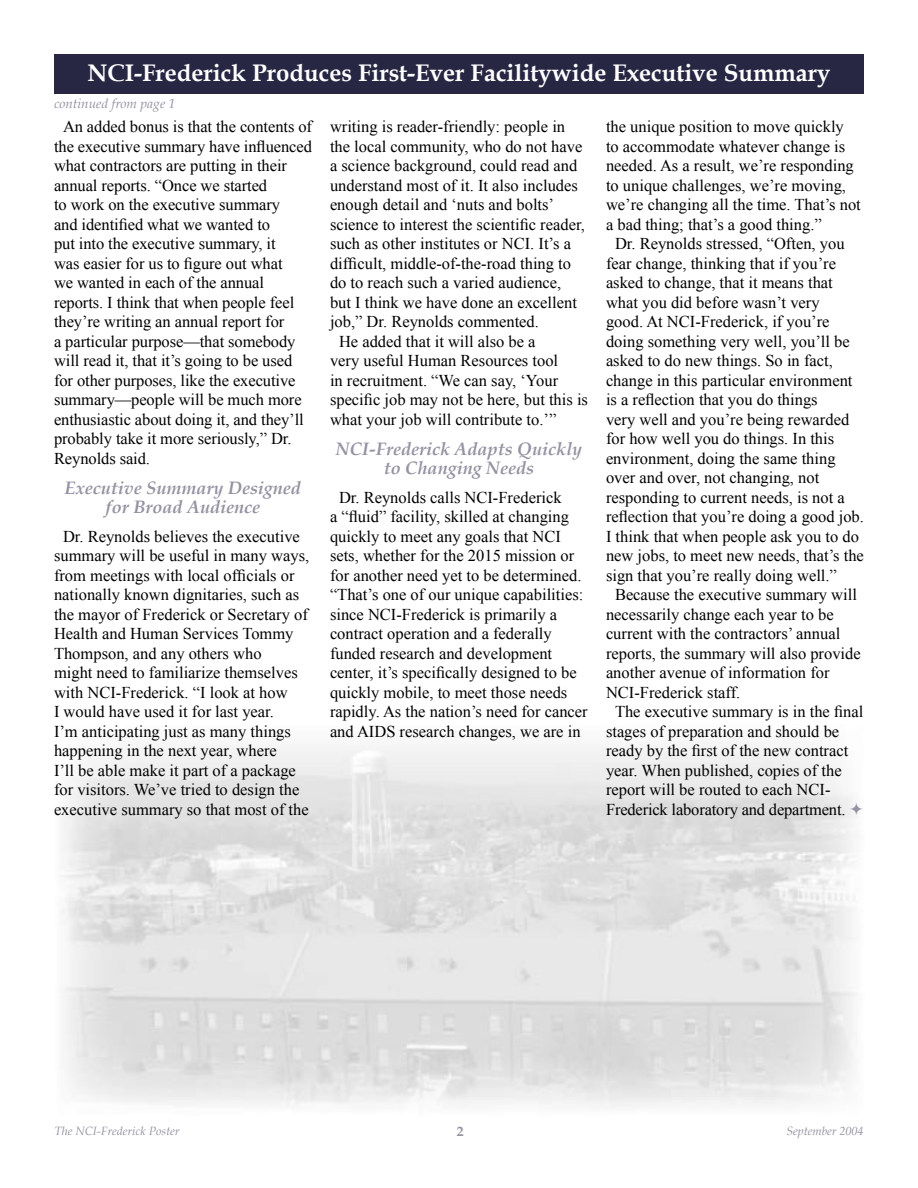
<style>
.page{position:relative;width:918px;height:1188px;background:#fff}
.page>*{position:absolute;margin:0;border:0;box-sizing:border-box;transform-origin:0 0}
.t1{font:700 24px "Book Antiqua";color:#fff}
.t2{font:italic 700 18px/19.5px "Book Antiqua";color:#9393a2;text-align:center}
.t3{font:16.5px/19.5px "Times New Roman";color:#000}
.t4{font:italic 13.5px "Book Antiqua";color:#9393a2}
.t5{font:700 13.5px "Book Antiqua";color:#9393a2}
.t6{font:italic 12px "Book Antiqua";color:#9393a2}
</style>
<div class="page">
<div style="left:54px;top:54px;width:810px;height:40px;background:#272744"></div>
<svg style="left:851px;top:802px;width:11px;height:12px"></svg>
<h1 class="t1" style="left:87px;top:57px;width:745px">NCI-Frederick Produces First-Ever Facilitywide Executive Summary</h1>
<p class="t3" style="left:54px;top:116px;width:260px;text-indent:9px">An added bonus is that the contents of the executive summary have influenced what contractors are putting in their annual reports. “Once we started<br>to work on the executive summary<br>and identified what we wanted to<br>put into the executive summary, it<br>was easier for us to figure out what<br>we wanted in each of the annual reports. I think that when people feel they’re writing an annual report for<br>a particular purpose—that somebody will read it, that it’s going to be used for other purposes, like the executive summary—people will be much more enthusiastic about doing it, and they’ll probably take it more seriously,” Dr.<br>Reynolds said.</p>
<p class="t2" style="left:65px;top:478px;width:237px">Executive Summary Designed for Broad Audience</p>
<p class="t3" style="left:54px;top:526px;width:257px;text-indent:9px">Dr. Reynolds believes the executive summary will be useful in many ways, from meetings with local officials or nationally known dignitaries, such as the mayor of Frederick or Secretary of Health and Human Services Tommy Thompson, and any others who<br>might need to familiarize themselves with NCI-Frederick. “I look at how<br>I would have used it for last year.<br>I’m anticipating just as many things happening in the next year, where<br>I’ll be able make it part of a package for visitors. We’ve tried to design the executive summary so that most of the</p>
<p class="t4" style="left:54px;top:94px;width:123px">continued from page 1</p>
<p class="t3" style="left:330px;top:116px;width:237px">writing is reader-friendly: people in</p>
<p class="t3" style="left:330px;top:136px;width:254px">the local community, who do not have</p>
<p class="t3" style="left:330px;top:155px;width:249px">a science background, could read and</p>
<p class="t3" style="left:330px;top:175px;width:249px">understand most of it. It also includes</p>
<p class="t3" style="left:330px;top:194px;width:226px">enough detail and ‘nuts and bolts’</p>
<p class="t3" style="left:330px;top:214px;width:256px">science to interest the scientific reader,</p>
<p class="t3" style="left:330px;top:233px;width:243px">such as other institutes or NCI. It’s a</p>
<p class="t3" style="left:330px;top:253px;width:243px">difficult, middle-of-the-road thing to</p>
<p class="t3" style="left:330px;top:272px;width:233px">do to reach such a varied audience,</p>
<p class="t3" style="left:330px;top:292px;width:248px">but I think we have done an excellent</p>
<p class="t3" style="left:330px;top:311px;width:210px">job,” Dr. Reynolds commented.</p>
<p class="t3" style="left:339px;top:331px;width:198px">He added that it will also be a</p>
<p class="t3" style="left:330px;top:350px;width:230px">very useful Human Resources tool</p>
<p class="t3" style="left:330px;top:370px;width:230px">in recruitment. “We can say, ‘Your</p>
<p class="t3" style="left:330px;top:389px;width:260px">specific job may not be here, but this is</p>
<p class="t3" style="left:330px;top:409px;width:228px">what your job will contribute to.’”</p>
<p class="t2" style="left:336px;top:439px;width:248px">NCI-Frederick Adapts Quickly to Changing Needs</p>
<p class="t3" style="left:330px;top:487px;width:259px;text-indent:9px">Dr. Reynolds calls NCI-Frederick<br>a “fluid” facility, skilled at changing quickly to meet any goals that NCI sets, whether for the 2015 mission or for another need yet to be determined. “That’s one of our unique capabilities: since NCI-Frederick is primarily a contract operation and a federally funded research and development center, it’s specifically designed to be quickly mobile, to meet those needs rapidly. As the nation’s need for cancer and AIDS research changes, we are in</p>
<p class="t3" style="left:606px;top:116px;width:239px">the unique position to move quickly</p>
<p class="t3" style="left:606px;top:136px;width:241px">to accommodate whatever change is</p>
<p class="t3" style="left:606px;top:155px;width:249px">needed. As a result, we’re responding</p>
<p class="t3" style="left:606px;top:175px;width:242px">to unique challenges, we’re moving,</p>
<p class="t3" style="left:606px;top:194px;width:256px">we’re changing all the time. That’s not</p>
<p class="t3" style="left:606px;top:214px;width:217px">a bad thing; that’s a good thing.”</p>
<p class="t3" style="left:615px;top:233px;width:231px">Dr. Reynolds stressed, “Often, you</p>
<p class="t3" style="left:606px;top:253px;width:232px">fear change, thinking that if you’re</p>
<p class="t3" style="left:606px;top:272px;width:228px">asked to change, that it means that</p>
<p class="t3" style="left:606px;top:292px;width:215px">what you did before wasn’t very</p>
<p class="t3" style="left:606px;top:311px;width:225px">good. At NCI-Frederick, if you’re</p>
<p class="t3" style="left:606px;top:331px;width:245px">doing something very well, you’ll be</p>
<p class="t3" style="left:606px;top:350px;width:228px">asked to do new things. So in fact,</p>
<p class="t3" style="left:606px;top:370px;width:248px">change in this particular environment</p>
<p class="t3" style="left:606px;top:389px;width:213px">is a reflection that you do things</p>
<p class="t3" style="left:606px;top:409px;width:245px">very well and you’re being rewarded</p>
<p class="t3" style="left:606px;top:428px;width:230px">for how well you do things. In this</p>
<p class="t3" style="left:606px;top:448px;width:231px">environment, doing the same thing</p>
<p class="t3" style="left:606px;top:467px;width:215px">over and over, not changing, not</p>
<p class="t3" style="left:606px;top:487px;width:240px">responding to current needs, is not a</p>
<p class="t3" style="left:606px;top:506px;width:260px">reflection that you’re doing a good job.</p>
<p class="t3" style="left:606px;top:526px;width:254px">I think that when people ask you to do</p>
<p class="t3" style="left:606px;top:545px;width:259px">new jobs, to meet new needs, that’s the</p>
<p class="t3" style="left:606px;top:565px;width:232px">sign that you’re really doing well.”</p>
<p class="t3" style="left:615px;top:584px;width:243px">Because the executive summary will</p>
<p class="t3" style="left:606px;top:604px;width:229px">necessarily change each year to be</p>
<p class="t3" style="left:606px;top:623px;width:236px">current with the contractors’ annual</p>
<p class="t3" style="left:606px;top:643px;width:256px">reports, the summary will also provide</p>
<p class="t3" style="left:606px;top:662px;width:225px">another avenue of information for</p>
<p class="t3" style="left:606px;top:682px;width:136px">NCI-Frederick staff.</p>
<p class="t3" style="left:615px;top:701px;width:250px">The executive summary is in the final</p>
<p class="t3" style="left:606px;top:721px;width:235px">stages of preparation and should be</p>
<p class="t3" style="left:606px;top:740px;width:244px">ready by the first of the new contract</p>
<p class="t3" style="left:606px;top:760px;width:237px">year. When published, copies of the</p>
<p class="t3" style="left:606px;top:779px;width:226px">report will be routed to each NCI-</p>
<p class="t3" style="left:606px;top:799px;width:241px">Frederick laboratory and department.</p>
<p class="t6" style="left:54px;top:1123px;width:126px">The NCI-Frederick Poster</p>
<p class="t5" style="left:457px;top:1123px;width:8px">2</p>
<p class="t6" style="left:786px;top:1123px;width:79px">September 2004</p>
</div>
